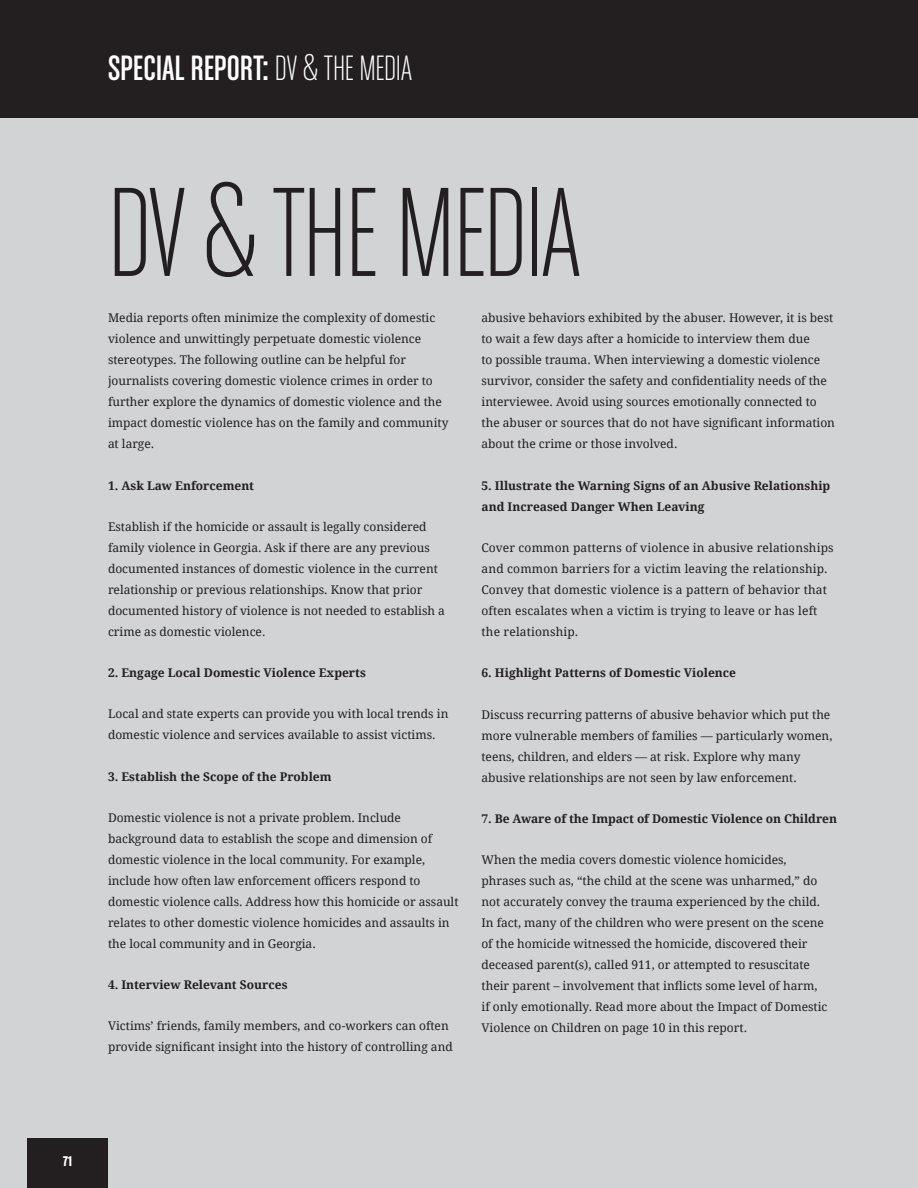
<style>
.page{position:relative;width:918px;height:1188px;background:#d1d3d4}
.page>*{position:absolute;margin:0;border:0;box-sizing:border-box;transform-origin:0 0}
.t1{font:135px "Chalet Comprime Milan Eighty";color:#231f20}
.t2{font:37.5px "Chalet Comprime Cologne Sixty";color:#fff}
.t3{font:15px "Chalet Comprime Hong Kong Eighty";color:#fff}
.t4{font:12px/21px "Droid Serif";color:#231f20}
.t5{font:700 12px/21px "Droid Serif";color:#231f20}
.s1{font-family:"Chalet Comprime Milan Sixty"}
</style>
<div class="page">
<div style="left:27px;top:1138px;width:81px;height:50px;background:#231f20"></div>
<div style="left:0;top:0;width:918px;height:117px;background:#231f20"></div>
<h2 class="t2" style="left:108px;top:47px;width:263px">SPECIAL REPORT: <span class="s1">DV &amp; THE MEDIA</span></h2>
<h1 class="t1" style="left:108px;top:160px;width:377px">DV &amp; THE MEDIA</h1>
<p class="t4" style="left:108px;top:308px;width:342px">Media reports often minimize the complexity of domestic violence and unwittingly perpetuate domestic violence stereotypes. The following outline can be helpful for journalists covering domestic violence crimes in order to further explore the dynamics of domestic violence and the impact domestic violence has on the family and community at large.</p>
<p class="t5" style="left:108px;top:475px;width:148px">1. Ask Law Enforcement</p>
<p class="t4" style="left:108px;top:516px;width:338px">Establish if the homicide or assault is legally considered family violence in Georgia. Ask if there are any previous documented instances of domestic violence in the current relationship or previous relationships. Know that prior documented history of violence is not needed to establish a crime as domestic violence.</p>
<p class="t5" style="left:108px;top:663px;width:259px">2. Engage Local Domestic Violence Experts</p>
<p class="t4" style="left:108px;top:704px;width:342px">Local and state experts can provide you with local trends in domestic violence and services available to assist victims.</p>
<p class="t5" style="left:108px;top:766px;width:225px">3. Establish the Scope of the Problem</p>
<p class="t4" style="left:108px;top:807px;width:352px">Domestic violence is not a private problem. Include background data to establish the scope and dimension of domestic violence in the local community. For example, include how often law enforcement officers respond to domestic violence calls. Address how this homicide or assault relates to other domestic violence homicides and assaults in the local community and in Georgia.</p>
<p class="t5" style="left:108px;top:975px;width:181px">4. Interview Relevant Sources</p>
<p class="t4" style="left:108px;top:1016px;width:346px">Victims’ friends, family members, and co-workers can often provide significant insight into the history of controlling and</p>
<p class="t4" style="left:482px;top:308px;width:355px">abusive behaviors exhibited by the abuser. However, it is best to wait a few days after a homicide to interview them due<br>to possible trauma. When interviewing a domestic violence survivor, consider the safety and confidentiality needs of the interviewee. Avoid using sources emotionally connected to the abuser or sources that do not have significant information about the crime or those involved.</p>
<p class="t5" style="left:482px;top:475px;width:350px">5. Illustrate the Warning Signs of an Abusive Relationship and Increased Danger When Leaving</p>
<p class="t4" style="left:482px;top:537px;width:354px">Cover common patterns of violence in abusive relationships and common barriers for a victim leaving the relationship.<br>Convey that domestic violence is a pattern of behavior that often escalates when a victim is trying to leave or has left the relationship.</p>
<p class="t5" style="left:482px;top:663px;width:256px">6. Highlight Patterns of Domestic Violence</p>
<p class="t4" style="left:482px;top:704px;width:352px">Discuss recurring patterns of abusive behavior which put the more vulnerable members of families — particularly women, teens, children, and elders — at risk. Explore why many abusive relationships are not seen by law enforcement.</p>
<p class="t5" style="left:482px;top:808px;width:357px">7. Be Aware of the Impact of Domestic Violence on Children</p>
<p class="t4" style="left:482px;top:849px;width:348px">When the media covers domestic violence homicides, phrases such as, “the child at the scene was unharmed,” do not accurately convey the trauma experienced by the child.<br>In fact, many of the children who were present on the scene of the homicide witnessed the homicide, discovered their deceased parent(s), called 911, or attempted to resuscitate their parent – involvement that inflicts some level of harm, if only emotionally. Read more about the Impact of Domestic Violence on Children on page 10 in this report.</p>
<p class="t3" style="left:63px;top:1153px;width:10px">71</p>
</div>
